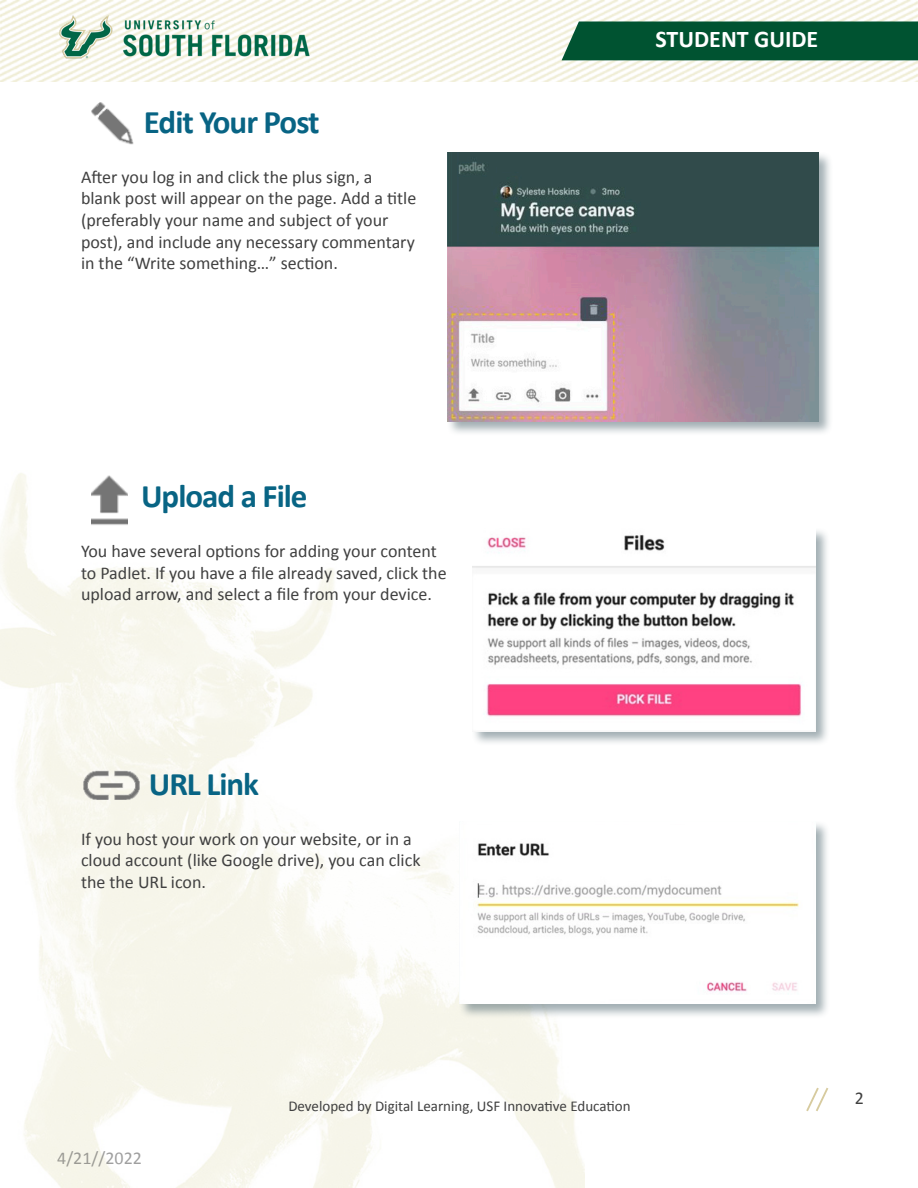
<style>
.page{position:relative;width:918px;height:1188px;background:#fff}
.page>*{position:absolute;margin:0;border:0;box-sizing:border-box;transform-origin:0 0}
.Heading_1{font:700 33px "Calibri";letter-spacing:-.03em;color:#086484}
.t1{font:700 24px "Calibri";color:#fff}
.t2{font:18px/21.6px "Calibri";color:#404040}
.t3{font:15px "Calibri";color:#404040}
</style>
<div class="page">
<img style="left:0;top:1px;width:918px;height:81px">
<div style="left:562px;top:21px;width:356px;height:39px;background:#005331"></div>
<img style="left:37px;top:1px;width:285px;height:62px">
<svg style="left:806px;top:1087px;width:23px;height:25px"></svg>
<img style="left:91px;top:102px;width:43px;height:43px">
<div style="left:446px;top:151px;width:388px;height:285px;background:#465f68;opacity:.5"></div>
<img style="left:448px;top:153px;width:371px;height:268px">
<img style="left:92px;top:476px;width:36px;height:50px">
<div style="left:471px;top:527px;width:360px;height:219px;background:#465f68;opacity:.5"></div>
<img style="left:472px;top:529px;width:344px;height:202px">
<img style="left:79px;top:771px;width:63px;height:29px">
<div style="left:458px;top:820px;width:372px;height:199px;background:#465f68;opacity:.5"></div>
<img style="left:459px;top:821px;width:357px;height:183px">
<p class="Heading_1" style="left:144px;top:101px;width:177px">Edit Your Post</p>
<p class="t2" style="left:81px;top:166px;width:337px">After you log in and click the plus sign, a blank post will appear on the page. Add a title (preferably your name and subject of your post), and include any necessary commentary in the “Write something…” section.</p>
<h2 class="t1" style="left:656px;top:24px;width:164px">STUDENT GUIDE</h2>
<p class="Heading_1" style="left:141px;top:475px;width:168px">Upload a File</p>
<p class="t2" style="left:81px;top:540px;width:367px">You have several options for adding your content to Padlet. If you have a file already saved, click the upload arrow, and select a file from your device.</p>
<p class="Heading_1" style="left:149px;top:763px;width:112px">URL Link</p>
<p class="t2" style="left:81px;top:828px;width:341px">If you host your work on your website, or in a cloud account (like Google drive), you can click the the URL icon.</p>
<p class="t2" style="left:57px;top:1147px;width:86px">4/21//2022</p>
<p class="t3" style="left:288px;top:1096px;width:344px">Developed by Digital Learning, USF Innovative Education</p>
<p class="t2" style="left:855px;top:1087px;width:11px">2</p>
</div>
